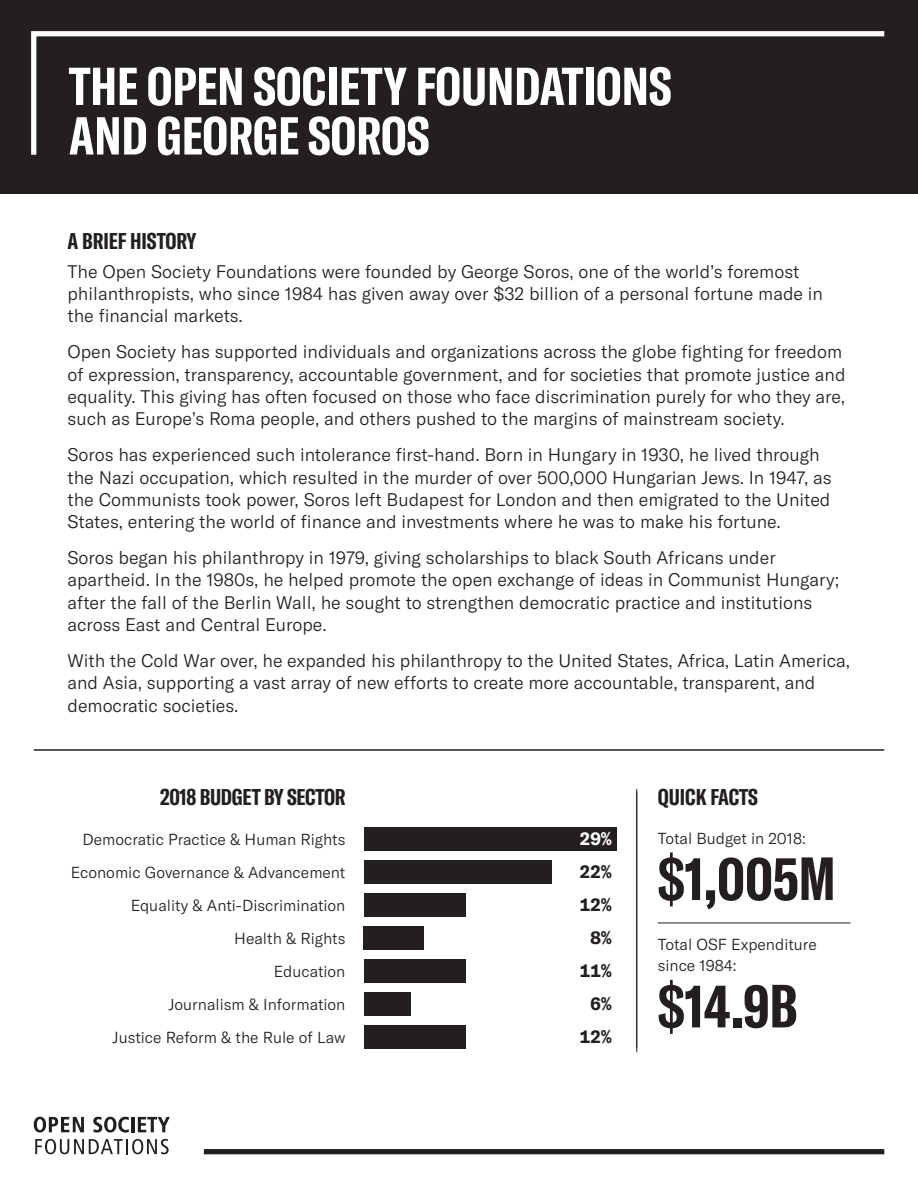
<style>
.page{position:relative;width:918px;height:1188px;background:#fff}
.page>*{position:absolute;margin:0;border:0;box-sizing:border-box;transform-origin:0 0}
.QUICK_FACTS_numbers{font:700 extra-condensed 60px "GT America";color:#231f20}
.SUBHEAD_1{font:700 extra-condensed 52.5px/49.5px "GT America";color:#fff}
.BAR_GRAPH_header{font:700 extra-condensed 22.5px "GT America";letter-spacing:-.01em;color:#231f20}
.SUBHEAD_1-2{font:700 extra-condensed 22.5px "GT America";color:#231f20}
.QUICK_FACTS_header{font:700 extra-condensed 22.5px "GT America";color:#231f20}
.TEXT_BASIC{font:300 18px/22.4px "GT America";color:#231f20}
.BAR_GRAPH_numbers{font:700 18px "GT America";letter-spacing:-.025em;color:#231f20}
.BAR_GRAPH_numbers-2{font:700 18px "GT America";color:#fff}
.BAR_GRAPH_text{font:300 15.75px "GT America";color:#231f20}
.QUICK_FACTS_text{font:300 15.75px/21px "GT America";color:#231f20}
</style>
<div class="page">
<div style="left:0;top:0;width:918px;height:193px;background:#231f20"></div>
<svg style="left:31px;top:31px;width:854px;height:124px"></svg>
<hr style="left:658px;top:923px;width:193px;height:1px;background:#231f20">
<div style="left:364px;top:827px;width:252px;height:24px;background:#231f20"></div>
<div style="left:364px;top:860px;width:187px;height:24px;background:#231f20"></div>
<div style="left:364px;top:893px;width:102px;height:24px;background:#231f20"></div>
<div style="left:364px;top:926px;width:60px;height:24px;background:#231f20"></div>
<div style="left:364px;top:959px;width:101px;height:24px;background:#231f20"></div>
<div style="left:364px;top:992px;width:47px;height:23px;background:#231f20"></div>
<div style="left:364px;top:1025px;width:102px;height:23px;background:#231f20"></div>
<hr style="left:34px;top:749px;width:850px;height:2px;background:#231f20">
<hr style="left:636px;top:789px;width:1px;height:263px;background:#231f20">
<svg style="left:34px;top:1117px;width:50px;height:16px"></svg>
<svg style="left:93px;top:1117px;width:36px;height:16px"></svg>
<hr style="left:132px;top:1117px;width:3px;height:15px;background:#231f20">
<svg style="left:138px;top:1117px;width:32px;height:15px"></svg>
<svg style="left:35px;top:1139px;width:134px;height:15px"></svg>
<div style="left:204px;top:1149px;width:680px;height:5px;background:#231f20"></div>
<p class="SUBHEAD_1" style="left:69px;top:62px;width:604px">THE OPEN SOCIETY FOUNDATIONS<br>AND GEORGE SOROS</p>
<p class="SUBHEAD_1-2" style="left:68px;top:227px;width:131px">A BRIEF HISTORY</p>
<p class="TEXT_BASIC" style="left:68px;top:260px;width:757px">The Open Society Foundations were founded by George Soros, one of the world’s foremost philanthropists, who since 1984 has given away over $32 billion of a personal fortune made in the financial markets.</p>
<p class="TEXT_BASIC" style="left:68px;top:341px;width:780px">Open Society has supported individuals and organizations across the globe fighting for freedom of expression, transparency, accountable government, and for societies that promote justice and equality. This giving has often focused on those who face discrimination purely for who they are, such as Europe’s Roma people, and others pushed to the margins of mainstream society.</p>
<p class="TEXT_BASIC" style="left:68px;top:444px;width:766px">Soros has experienced such intolerance first-hand. Born in Hungary in 1930, he lived through the Nazi occupation, which resulted in the murder of over 500,000 Hungarian Jews. In 1947, as the Communists took power, Soros left Budapest for London and then emigrated to the United States, entering the world of finance and investments where he was to make his fortune.</p>
<p class="TEXT_BASIC" style="left:68px;top:547px;width:773px">Soros began his philanthropy in 1979, giving scholarships to black South Africans under apartheid. In the 1980s, he helped promote the open exchange of ideas in Communist Hungary; after the fall of the Berlin Wall, he sought to strengthen democratic practice and institutions across East and Central Europe.</p>
<p class="TEXT_BASIC" style="left:68px;top:650px;width:784px">With the Cold War over, he expanded his philanthropy to the United States, Africa, Latin America, and Asia, supporting a vast array of new efforts to create more accountable, transparent, and democratic societies.</p>
<p class="BAR_GRAPH_header" style="left:160px;top:783px;width:187px">2018 BUDGET BY SECTOR</p>
<p class="BAR_GRAPH_text" style="left:82px;top:830px;width:265px">Democratic Practice &amp; Human Rights</p>
<p class="BAR_GRAPH_text" style="left:71px;top:863px;width:276px">Economic Governance &amp; Advancement</p>
<p class="BAR_GRAPH_text" style="left:131px;top:896px;width:216px">Equality &amp; Anti-Discrimination</p>
<p class="BAR_GRAPH_text" style="left:234px;top:929px;width:113px">Health &amp; Rights</p>
<p class="BAR_GRAPH_text" style="left:274px;top:962px;width:73px">Education</p>
<p class="BAR_GRAPH_text" style="left:168px;top:995px;width:179px">Journalism &amp; Information</p>
<p class="BAR_GRAPH_text" style="left:113px;top:1028px;width:234px">Justice Reform &amp; the Rule of Law</p>
<p class="BAR_GRAPH_numbers-2" style="left:579px;top:827px;width:34px">29%</p>
<p class="BAR_GRAPH_numbers" style="left:579px;top:860px;width:34px">22%</p>
<p class="BAR_GRAPH_numbers" style="left:579px;top:893px;width:34px">12%</p>
<p class="BAR_GRAPH_numbers" style="left:590px;top:926px;width:23px">8%</p>
<p class="BAR_GRAPH_numbers" style="left:579px;top:959px;width:34px">11%</p>
<p class="BAR_GRAPH_numbers" style="left:590px;top:992px;width:23px">6%</p>
<p class="BAR_GRAPH_numbers" style="left:579px;top:1025px;width:34px">12%</p>
<p class="QUICK_FACTS_header" style="left:658px;top:783px;width:102px">QUICK FACTS</p>
<p class="QUICK_FACTS_text" style="left:658px;top:828px;width:150px">Total Budget in 2018:</p>
<p class="QUICK_FACTS_numbers" style="left:658px;top:843px;width:180px">$1,005M</p>
<p class="QUICK_FACTS_text" style="left:658px;top:934px;width:161px">Total OSF Expenditure since 1984:</p>
<p class="QUICK_FACTS_numbers" style="left:658px;top:970px;width:141px">$14.9B</p>
</div>
